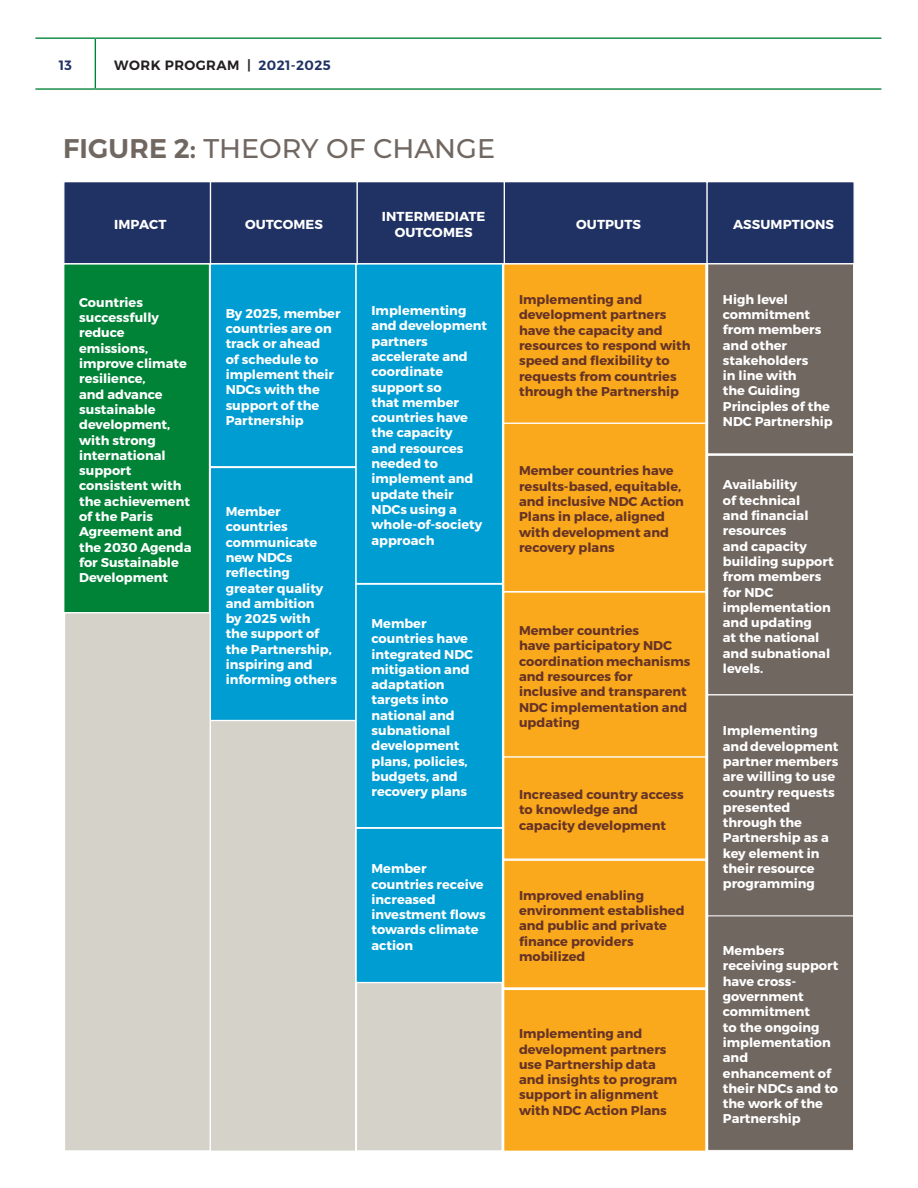
<style>
.page{position:relative;width:918px;height:1188px;background:#fff}
.page>*{position:absolute;margin:0;border:0;box-sizing:border-box;transform-origin:0 0}
.t1{font:500 27px "Montserrat";color:#716761}
.t2{font:600 13.5px "Montserrat";letter-spacing:.035em;color:#231f20}
.t3{font:600 13.5px "Montserrat";color:#203264}
.t4{font:700 13.05px/15.6px "Montserrat";letter-spacing:.01em;color:#fff;text-align:center}
.t5{font:700 12.75px/15.3px "Montserrat";color:#fff}
.t6{font:700 12.75px/15.3px "Montserrat";color:#673327}
.s1{color:#203264}
.s2{font-weight:600}
</style>
<div class="page">
<hr style="left:35px;top:38px;width:60px;height:1px;background:#008237">
<hr style="left:95px;top:38px;width:786px;height:1px;background:#008237">
<hr style="left:95px;top:39px;width:1px;height:49px;background:#008237">
<hr style="left:35px;top:88px;width:60px;height:2px;background:#008237">
<hr style="left:95px;top:88px;width:786px;height:2px;background:#008237">
<div style="left:209px;top:657px;width:147px;height:495px;background:#d5d2ca;border:1px solid #fff"></div>
<div style="left:64px;top:264px;width:146px;height:349px;background:#008237"></div>
<div style="left:63px;top:263px;width:147px;height:351px;border:1px solid #fff"></div>
<div style="left:210px;top:264px;width:146px;height:203px;background:#009dd3"></div>
<div style="left:210px;top:263px;width:147px;height:204px;border:1px solid #fff"></div>
<div style="left:210px;top:467px;width:146px;height:254px;background:#009dd3"></div>
<div style="left:210px;top:467px;width:147px;height:254px;border:1px solid #fff"></div>
<div style="left:356px;top:264px;width:147px;height:320px;background:#009dd3"></div>
<div style="left:355px;top:263px;width:148px;height:321px;border:1px solid #fff"></div>
<div style="left:356px;top:584px;width:147px;height:244px;background:#009dd3"></div>
<div style="left:355px;top:583px;width:148px;height:245px;border:1px solid #fff"></div>
<div style="left:504px;top:264px;width:202px;height:160px;background:#f9a91b"></div>
<div style="left:504px;top:423px;width:202px;height:169px;background:#f9a91b"></div>
<div style="left:503px;top:423px;width:204px;height:169px;border:1px solid #fff"></div>
<div style="left:504px;top:592px;width:202px;height:166px;background:#f9a91b"></div>
<div style="left:503px;top:591px;width:204px;height:167px;border:1px solid #fff"></div>
<div style="left:504px;top:757px;width:202px;height:102px;background:#f9a91b"></div>
<div style="left:503px;top:756px;width:204px;height:104px;border:1px solid #fff"></div>
<div style="left:504px;top:860px;width:202px;height:128px;background:#f9a91b"></div>
<div style="left:503px;top:860px;width:204px;height:129px;border:1px solid #fff"></div>
<div style="left:504px;top:989px;width:202px;height:162px;background:#f9a91b"></div>
<div style="left:503px;top:989px;width:204px;height:163px;border:1px solid #fff"></div>
<div style="left:708px;top:264px;width:146px;height:190px;background:#716761"></div>
<div style="left:707px;top:263px;width:147px;height:191px;border:1px solid #fff"></div>
<div style="left:708px;top:455px;width:146px;height:240px;background:#716761"></div>
<div style="left:707px;top:455px;width:147px;height:240px;border:1px solid #fff"></div>
<div style="left:708px;top:695px;width:146px;height:221px;background:#716761"></div>
<div style="left:707px;top:695px;width:147px;height:222px;border:1px solid #fff"></div>
<div style="left:708px;top:916px;width:146px;height:234px;background:#716761"></div>
<div style="left:707px;top:915px;width:147px;height:236px;border:1px solid #fff"></div>
<div style="left:63px;top:182px;width:791px;height:83px;background:#203264"></div>
<div style="left:64px;top:612px;width:147px;height:540px;background:#d5d2ca;border:1px solid #fff"></div>
<div style="left:356px;top:856px;width:147px;height:296px;background:#d5d2ca;border:1px solid #fff"></div>
<div style="left:356px;top:828px;width:147px;height:155px;background:#009dd3"></div>
<div style="left:355px;top:828px;width:148px;height:155px;border:1px solid #fff"></div>
<p class="t3" style="left:59px;top:57px;width:15px">13</p>
<p class="t2" style="left:114px;top:57px;width:218px">WORK PROGRAM | <span class="s1">2021-2025</span></p>
<p class="t1" style="left:63px;top:129px;width:434px"><span class="s2">FIGURE 2:</span> THEORY OF CHANGE</p>
<p class="t4" style="left:382px;top:209px;width:105px">INTERMEDIATE<br>OUTCOMES</p>
<p class="t4" style="left:114px;top:217px;width:54px">IMPACT</p>
<p class="t4" style="left:245px;top:217px;width:80px">OUTCOMES</p>
<p class="t4" style="left:576px;top:217px;width:66px">OUTPUTS</p>
<p class="t4" style="left:733px;top:217px;width:103px">ASSUMPTIONS</p>
<p class="t5" style="left:79px;top:295px;width:114px">Countries successfully reduce emissions, improve climate resilience,<br>and advance sustainable development, with strong international support consistent with the achievement of the Paris<br>Agreement and the 2030 Agenda for Sustainable<br>Development</p>
<p class="t5" style="left:226px;top:306px;width:116px">By 2025, member countries are on track or ahead<br>of schedule to implement their<br>NDCs with the support of the<br>Partnership</p>
<p class="t5" style="left:226px;top:504px;width:113px">Member countries communicate new NDCs reflecting greater quality and ambition<br>by 2025 with<br>the support of the Partnership, inspiring and informing others</p>
<p class="t5" style="left:372px;top:303px;width:117px">Implementing and development partners accelerate and coordinate support so<br>that member countries have the capacity<br>and resources needed to implement and update their<br>NDCs using a whole-of-society approach</p>
<p class="t5" style="left:372px;top:616px;width:103px">Member countries have integrated NDC mitigation and adaptation targets into national and subnational development plans, policies, budgets, and recovery plans</p>
<p class="t5" style="left:372px;top:861px;width:116px">Member countries receive increased investment flows towards climate action</p>
<p class="t6" style="left:519px;top:292px;width:173px">Implementing and development partners have the capacity and resources to respond with speed and flexibility to requests from countries through the Partnership</p>
<p class="t6" style="left:519px;top:463px;width:166px">Member countries have results-based, equitable, and inclusive NDC Action<br>Plans in place, aligned with development and recovery plans</p>
<p class="t6" style="left:519px;top:623px;width:173px">Member countries<br>have participatory NDC coordination mechanisms and resources for inclusive and transparent<br>NDC implementation and updating</p>
<p class="t6" style="left:519px;top:787px;width:166px">Increased country access to knowledge and capacity development</p>
<p class="t6" style="left:519px;top:888px;width:167px">Improved enabling environment established and public and private finance providers mobilized</p>
<p class="t6" style="left:519px;top:1026px;width:160px">Implementing and development partners use Partnership data and insights to program support in alignment with NDC Action Plans</p>
<p class="t5" style="left:723px;top:292px;width:111px">High level commitment from members and other stakeholders<br>in line with<br>the Guiding<br>Principles of the<br>NDC Partnership</p>
<p class="t5" style="left:723px;top:477px;width:112px">Availability<br>of technical<br>and financial resources<br>and capacity building support from members for NDC implementation and updating<br>at the national and subnational levels.</p>
<p class="t5" style="left:723px;top:723px;width:117px">Implementing and development partner members are willing to use country requests presented through the<br>Partnership as a key element in their resource programming</p>
<p class="t5" style="left:723px;top:943px;width:117px">Members receiving support have cross&shy;government commitment<br>to the ongoing implementation and enhancement of their NDCs and to the work of the<br>Partnership</p>
</div>
